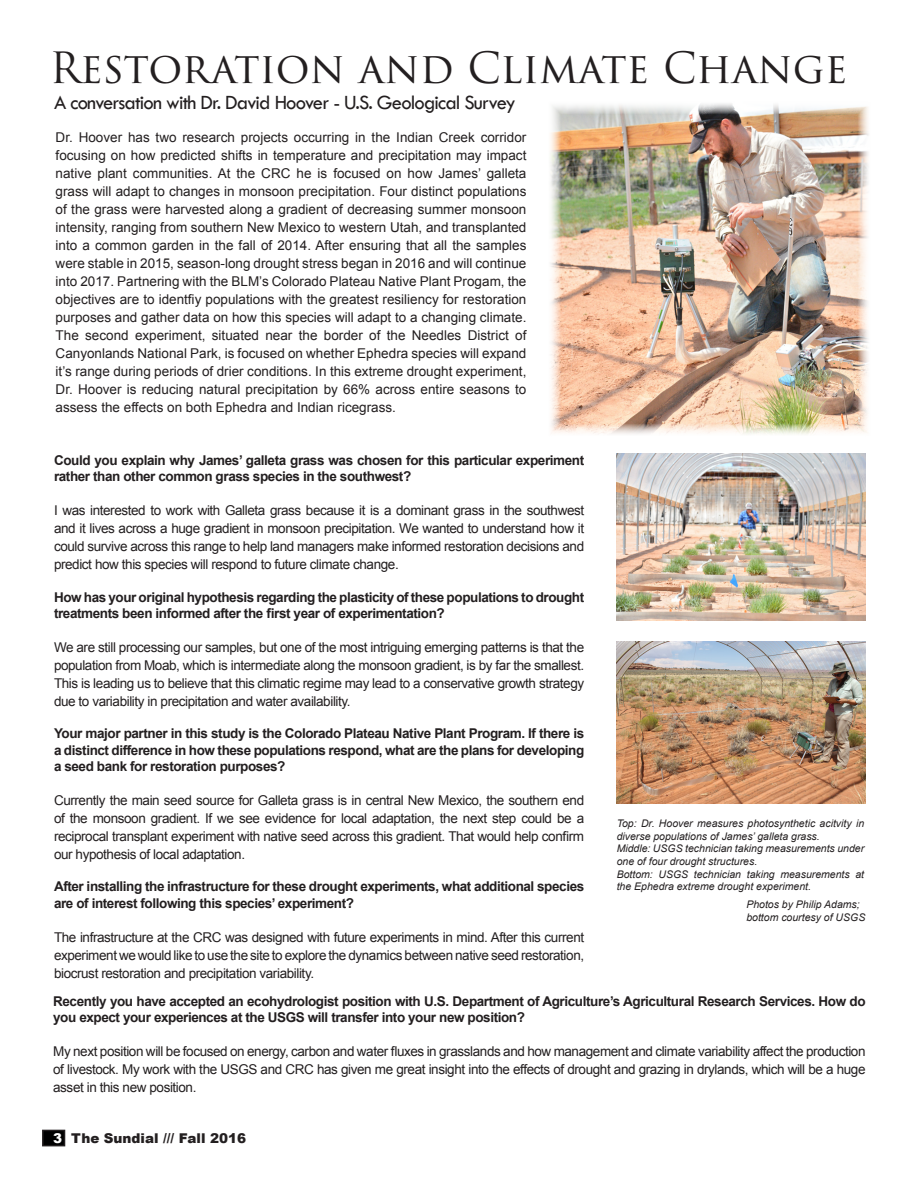
<style>
.page{position:relative;width:918px;height:1188px;background:#fff}
.page>*{position:absolute;margin:0;border:0;box-sizing:border-box;transform-origin:0 0}
.t1{font:42px "Trajan Pro 3";letter-spacing:-.005em;color:#231f20}
.t2{font:21px "Tw Cen";letter-spacing:-.04em;color:#231f20}
.t3{font:13.5px/18px "Arial";letter-spacing:-.03em;color:#231f20;text-align:justify}
.t4{font:700 13.5px/16.2px "Arial";letter-spacing:-.03em;color:#231f20}
.t5{font:900 13.5px "Arial";color:#231f20}
.t6{font:italic 10.5px/12.6px "Arial";color:#231f20}
.s1{color:#fff}
</style>
<div class="page">
<div style="left:43px;top:1130px;width:22px;height:16px;background:#000"></div>
<div style="left:42px;top:1130px;width:23px;height:16px;border:2px solid #231f20"></div>
<img style="left:617px;top:454px;width:249px;height:166px">
<img style="left:550px;top:103px;width:319px;height:332px">
<img style="left:617px;top:641px;width:249px;height:163px">
<p class="t1" style="left:50px;top:39px;width:800px">Restoration and Climate Change</p>
<p class="t2" style="left:54px;top:90px;width:463px">A conversation with Dr. David Hoover - U.S. Geological Survey</p>
<p class="t3" style="left:56px;top:129px;width:472px">Dr. Hoover has two research projects occurring in the Indian Creek corridor focusing on how predicted shifts in temperature and precipitation may impact native plant communities. At the CRC he is focused on how James’ galleta grass will adapt to changes in monsoon precipitation. Four distinct populations of the grass were harvested along a gradient of decreasing summer monsoon intensity, ranging from southern New Mexico to western Utah, and transplanted into a common garden in the fall of 2014. After ensuring that all the samples were stable in 2015, season-long drought stress began in 2016 and will continue into 2017. Partnering with the BLM’s Colorado Plateau Native Plant Progam, the objectives are to identfiy populations with the greatest resiliency for restoration purposes and gather data on how this species will adapt to a changing climate.<br>The second experiment, situated near the border of the Needles District of Canyonlands National Park, is focused on whether Ephedra species will expand it’s range during periods of drier conditions. In this extreme drought experiment, Dr. Hoover is reducing natural precipitation by 66% across entire seasons to assess the effects on both Ephedra and Indian ricegrass.</p>
<p class="t4" style="left:54px;top:452px;width:532px">Could you explain why James’ galleta grass was chosen for this particular experiment rather than other common grass species in the southwest?</p>
<p class="t3" style="left:54px;top:502px;width:532px">I was interested to work with Galleta grass because it is a dominant grass in the southwest and it lives across a huge gradient in monsoon precipitation. We wanted to understand how it could survive across this range to help land managers make informed restoration decisions and predict how this species will respond to future climate change.</p>
<p class="t4" style="left:54px;top:589px;width:532px">How has your original hypothesis regarding the plasticity of these populations to drought treatments been informed after the first year of experimentation?</p>
<p class="t3" style="left:54px;top:638px;width:532px">We are still processing our samples, but one of the most intriguing emerging patterns is that the population from Moab, which is intermediate along the monsoon gradient, is by far the smallest.<br>This is leading us to believe that this climatic regime may lead to a conservative growth strategy due to variability in precipitation and water availability.</p>
<p class="t4" style="left:54px;top:726px;width:532px;text-align:justify">Your major partner in this study is the Colorado Plateau Native Plant Program. If there is a distinct difference in how these populations respond, what are the plans for developing a seed bank for restoration purposes?</p>
<p class="t3" style="left:54px;top:791px;width:532px">Currently the main seed source for Galleta grass is in central New Mexico, the southern end of the monsoon gradient. If we see evidence for local adaptation, the next step could be a reciprocal transplant experiment with native seed across this gradient. That would help confirm our hypothesis of local adaptation.</p>
<p class="t4" style="left:54px;top:879px;width:532px">After installing the infrastructure for these drought experiments, what additional species are of interest following this species’ experiment?</p>
<p class="t3" style="left:54px;top:928px;width:532px">The infrastructure at the CRC was designed with future experiments in mind. After this current experiment we would like to use the site to explore the dynamics between native seed restoration, biocrust restoration and precipitation variability.</p>
<p class="t4" style="left:53px;top:993px;width:814px">Recently you have accepted an ecohydrologist position with U.S. Department of Agriculture’s Agricultural Research Services. How do you expect your experiences at the USGS will transfer into your new position?</p>
<p class="t3" style="left:53px;top:1042px;width:814px">My next position will be focused on energy, carbon and water fluxes in grasslands and how management and climate variability affect the production of livestock. My work with the USGS and CRC has given me great insight into the effects of drought and grazing in drylands, which will be a huge asset in this new position.</p>
<p class="t6" style="left:617px;top:817px;width:249px">Top: Dr. Hoover measures photosynthetic acitvity in diverse populations of James’ galleta grass.</p>
<p class="t6" style="left:617px;top:843px;width:249px">Middle: USGS technician taking measurements under one of four drought structures.</p>
<p class="t6" style="left:617px;top:868px;width:249px">Bottom: USGS technician taking measurements at the Ephedra extreme drought experiment.</p>
<p class="t6" style="left:746px;top:899px;width:121px">Photos by Philip Adams; bottom courtesy of USGS</p>
<p class="t5" style="left:53px;top:1129px;width:194px"><span class="s1">3</span> The Sundial /// Fall 2016</p>
</div>
